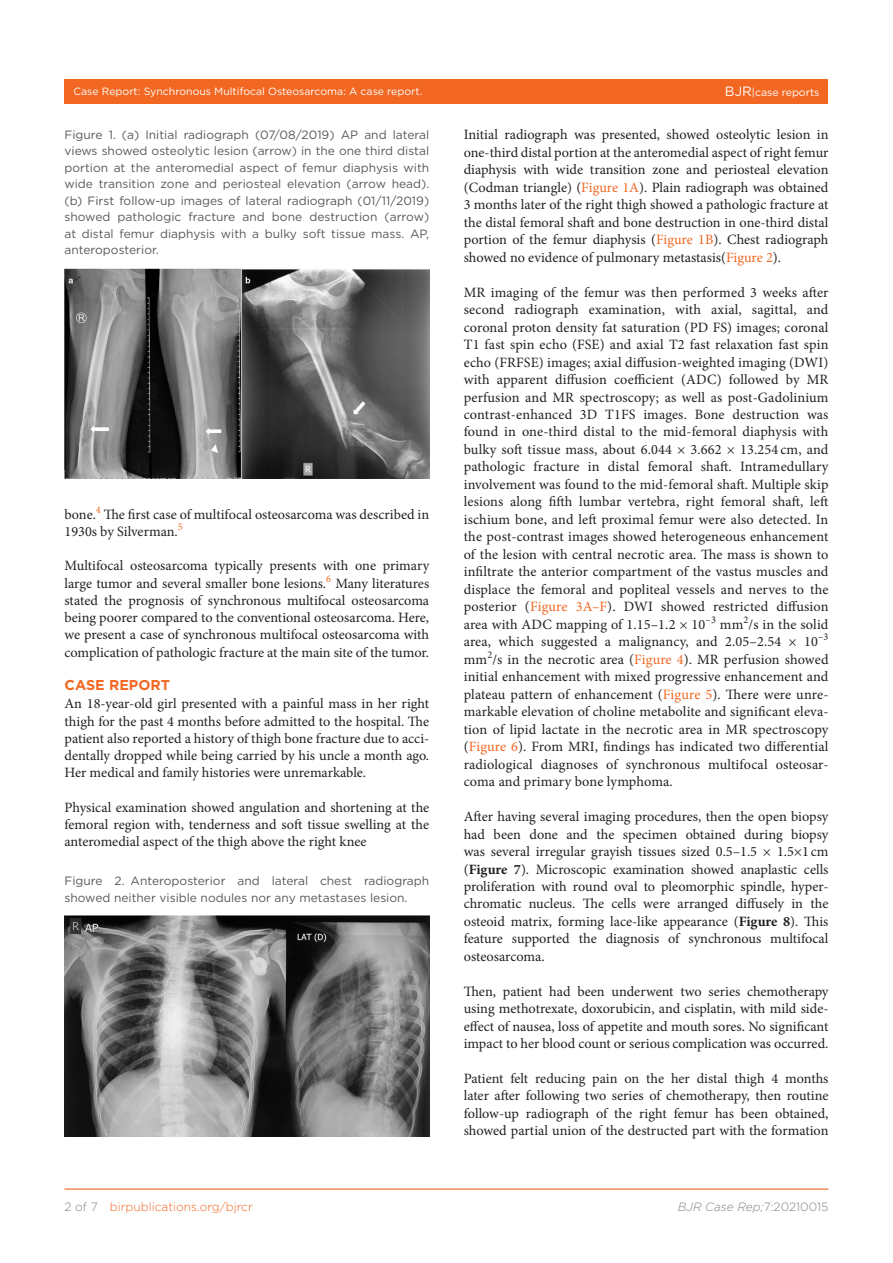
<style>
.page{position:relative;width:893px;height:1263px;background:#fff}
.page>*{position:absolute;margin:0;border:0;box-sizing:border-box;transform-origin:0 0}
.t1{font:14.25px/17.5px "Minion Pro";color:#231f20;text-align:justify}
.t2{font:700 14.25px "Gotham";color:#f26722}
.t3{font:12px/16.5px "Gotham";color:#57585a;text-align:justify}
.t4{font:300 12px "Gotham";color:#f26722}
.t5{font:italic 300 12px "Gotham";color:#808285}
.t6{font:10.5px "Gotham";color:#fff}
.s1{font-size:13.5px}
.s2{color:#808285}
.s3{color:#f26722}
.s4{font-weight:700}
.s5{font-style:normal}
</style>
<div class="page">
<div style="left:64px;top:79px;width:764px;height:24px;background:#f26722"></div>
<hr style="left:64px;top:1188px;width:764px;height:2px;background:#f26722">
<img style="left:64px;top:268px;width:365px;height:211px">
<img style="left:64px;top:916px;width:365px;height:220px">
<p class="t6" style="left:73px;top:85px;width:350px">Case Report: Synchronous Multifocal Osteosarcoma: A case report.</p>
<p class="t6" style="left:725px;top:85px;width:96px"><span class="s1">BJR</span>|case reports</p>
<p class="t3" style="left:64px;top:126px;width:366px">Figure 1. (a) Initial radiograph (07/08/2019) AP and lateral views showed osteolytic lesion (arrow) in the one third distal portion at the anteromedial aspect of femur diaphysis with wide transition zone and periosteal elevation (arrow head). (b) First follow-up images of lateral radiograph (01/11/2019) showed pathologic fracture and bone destruction (arrow) at distal femur diaphysis with a bulky soft tissue mass. AP, anteroposterior.</p>
<p class="t1" style="left:64px;top:505px;width:366px">bone.<sup>4</sup> The first case of multifocal osteosarcoma was described in<br>1930s by Silverman.<sup>5</sup></p>
<p class="t1" style="left:64px;top:557px;width:366px">Multifocal osteosarcoma typically presents with one primary large tumor and several smaller bone lesions.<sup>6</sup> Many literatures stated the prognosis of synchronous multifocal osteosarcoma being poorer compared to the conventional osteosarcoma. Here, we present a case of synchronous multifocal osteosarcoma with complication of pathologic fracture at the main site of the tumor.</p>
<p class="t2" style="left:64px;top:676px;width:107px">CASE REPORT</p>
<p class="t1" style="left:64px;top:695px;width:366px">An 18-year-old girl presented with a painful mass in her right thigh for the past 4 months before admitted to the hospital. The patient also reported a history of thigh bone fracture due to acci&shy;dentally dropped while being carried by his uncle a month ago.<br>Her medical and family histories were unremarkable.</p>
<p class="t1" style="left:64px;top:799px;width:366px">Physical examination showed angulation and shortening at the femoral region with, tenderness and soft tissue swelling at the anteromedial aspect of the thigh above the right knee</p>
<p class="t3" style="left:64px;top:873px;width:366px">Figure 2. Anteroposterior and lateral chest radiograph showed neither visible nodules nor any metastases lesion.</p>
<p class="t4" style="left:64px;top:1199px;width:190px"><span class="s2">2 of 7</span> birpublications.org/bjrcr</p>
<p class="t1" style="left:464px;top:126px;width:366px">Initial radiograph was presented, showed osteolytic lesion in one-third distal portion at the anteromedial aspect of right femur diaphysis with wide transition zone and periosteal elevation (Codman triangle) (<span class="s3">Figure 1A</span>). Plain radiograph was obtained 3 months later of the right thigh showed a pathologic fracture at the distal femoral shaft and bone destruction in one-third distal portion of the femur diaphysis (<span class="s3">Figure 1B</span>). Chest radiograph showed no evidence of pulmonary metastasis(<span class="s3">Figure 2</span>).</p>
<p class="t1" style="left:464px;top:283px;width:366px">MR imaging of the femur was then performed 3 weeks after second radiograph examination, with axial, sagittal, and coronal proton density fat saturation (PD FS) images; coronal T1 fast spin echo (FSE) and axial T2 fast relaxation fast spin echo (FRFSE) images; axial diffusion-weighted imaging (DWI) with apparent diffusion coefficient (ADC) followed by MR perfusion and MR spectroscopy; as well as post-Gadolinium contrast-enhanced 3D T1FS images. Bone destruction was found in one-third distal to the mid-femoral diaphysis with bulky soft tissue mass, about 6.044 × 3.662 × 13.254 cm, and pathologic fracture in distal femoral shaft. Intramedullary involvement was found to the mid-femoral shaft. Multiple skip lesions along fifth lumbar vertebra, right femoral shaft, left ischium bone, and left proximal femur were also detected. In the post-contrast images showed heterogeneous enhancement of the lesion with central necrotic area. The mass is shown to infiltrate the anterior compartment of the vastus muscles and displace the femoral and popliteal vessels and nerves to the posterior (<span class="s3">Figure 3A–F</span>). DWI showed restricted diffusion area with ADC mapping of 1.15–1.2 × 10<sup>–3</sup> mm<sup>2</sup>/s in the solid area, which suggested a malignancy, and 2.05–2.54 × 10<sup>–3 </sup>mm<sup>2</sup>/s in the necrotic area (<span class="s3">Figure 4</span>). MR perfusion showed initial enhancement with mixed progressive enhancement and plateau pattern of enhancement (<span class="s3">Figure 5</span>). There were unre&shy;markable elevation of choline metabolite and significant eleva&shy;tion of lipid lactate in the necrotic area in MR spectroscopy (<span class="s3">Figure 6</span>). From MRI, findings has indicated two differential radiological diagnoses of synchronous multifocal osteosar&shy;coma and primary bone lymphoma.</p>
<p class="t1" style="left:464px;top:808px;width:366px">After having several imaging procedures, then the open biopsy had been done and the specimen obtained during biopsy was several irregular grayish tissues sized 0.5–1.5 × 1.5×1 cm (<span class="s4">Figure 7</span>). Microscopic examination showed anaplastic cells proliferation with round oval to pleomorphic spindle, hyper&shy;chromatic nucleus. The cells were arranged diffusely in the osteoid matrix, forming lace-like appearance (<span class="s4">Figure 8</span>). This feature supported the diagnosis of synchronous multifocal osteosarcoma.</p>
<p class="t1" style="left:464px;top:982px;width:366px">Then, patient had been underwent two series chemotherapy using methotrexate, doxorubicin, and cisplatin, with mild side&shy;effect of nausea, loss of appetite and mouth sores. No significant impact to her blood count or serious complication was occurred.</p>
<p class="t1" style="left:464px;top:1070px;width:366px">Patient felt reducing pain on the her distal thigh 4 months later after following two series of chemotherapy, then routine follow-up radiograph of the right femur has been obtained, showed partial union of the destructed part with the formation</p>
<p class="t5" style="left:678px;top:1199px;width:152px">BJR Case Rep;<span class="s5">7:20210015</span></p>
</div>
